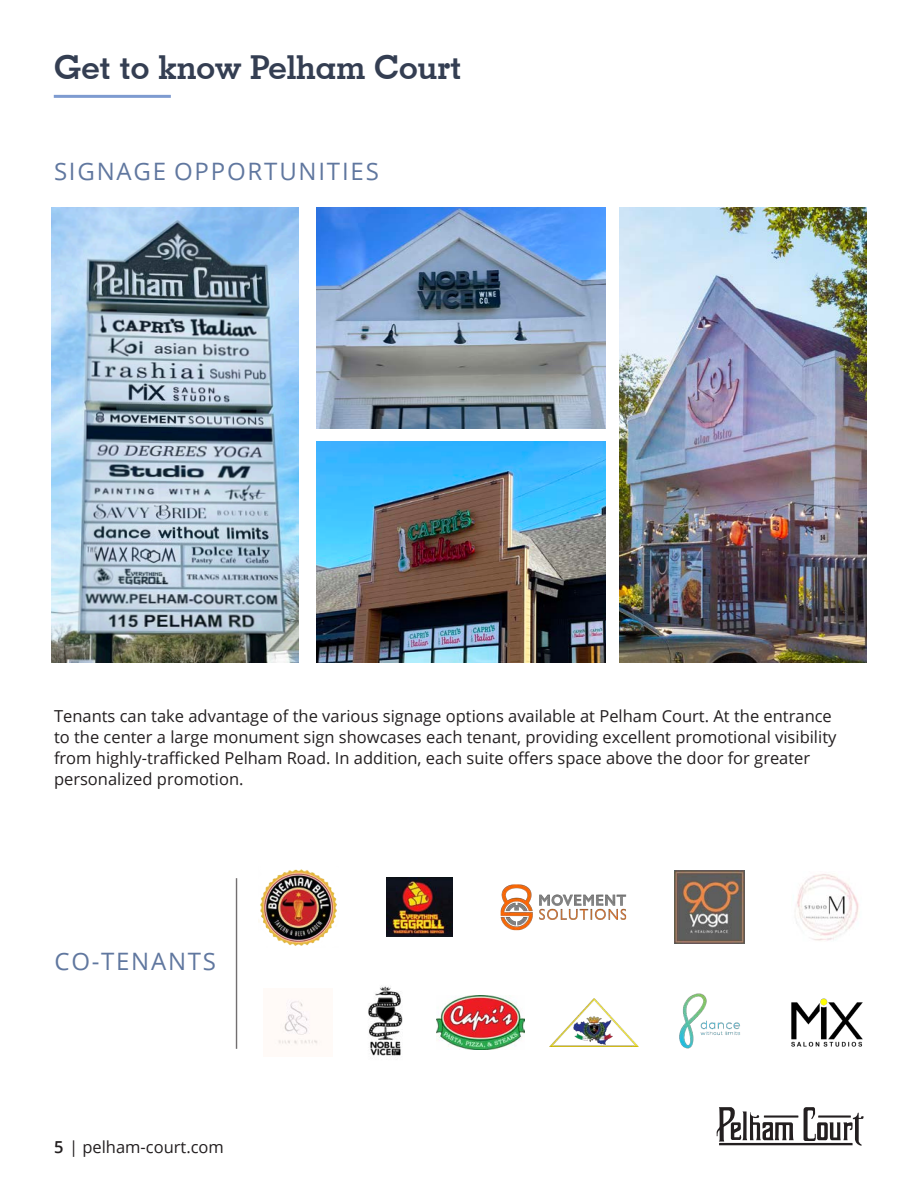
<style>
.page{position:relative;width:918px;height:1188px;background:#fff}
.page>*{position:absolute;margin:0;border:0;box-sizing:border-box;transform-origin:0 0}
.section_titles{font:700 33px "Geometric Slab 703 BT";color:#343e52}
.section_subtitles2{font:24px "Open Sans";letter-spacing:.075em;color:#60779f}
.copy_-_blocks{font:16.5px/21px "Open Sans";color:#231f20}
.s1{font-weight:600}
</style>
<div class="page">
<img style="left:258px;top:869px;width:79px;height:77px">
<img style="left:316px;top:207px;width:289px;height:221px">
<img style="left:316px;top:442px;width:289px;height:221px">
<img style="left:52px;top:207px;width:246px;height:456px">
<img style="left:620px;top:207px;width:246px;height:456px">
<hr style="left:236px;top:878px;width:1px;height:171px;background:#231f20">
<img style="left:550px;top:998px;width:88px;height:49px">
<img style="left:674px;top:871px;width:71px;height:73px">
<img style="left:275px;top:1000px;width:46px;height:46px">
<img style="left:437px;top:995px;width:88px;height:55px">
<img style="left:386px;top:877px;width:67px;height:60px">
<img style="left:500px;top:884px;width:127px;height:47px">
<img style="left:679px;top:993px;width:61px;height:56px">
<img style="left:794px;top:874px;width:65px;height:67px">
<img style="left:791px;top:998px;width:72px;height:49px">
<img style="left:368px;top:986px;width:35px;height:70px">
<hr style="left:54px;top:95px;width:117px;height:3px;background:#7e9bd0">
<svg style="left:717px;top:1107px;width:147px;height:39px"></svg>
<p class="section_titles" style="left:54px;top:47px;width:409px">Get to know Pelham Court</p>
<p class="section_subtitles2" style="left:54px;top:155px;width:326px">SIGNAGE OPPORTUNITIES</p>
<p class="copy_-_blocks" style="left:54px;top:705px;width:784px">Tenants can take advantage of the various signage options available at Pelham Court. At the entrance to the center a large monument sign showcases each tenant, providing excellent promotional visibility from highly-trafficked Pelham Road. In addition, each suite offers space above the door for greater personalized promotion.</p>
<p class="section_subtitles2" style="left:54px;top:945px;width:163px">CO-TENANTS</p>
<p class="copy_-_blocks" style="left:54px;top:1136px;width:171px"><span class="s1">5</span> | pelham-court.com</p>
</div>
